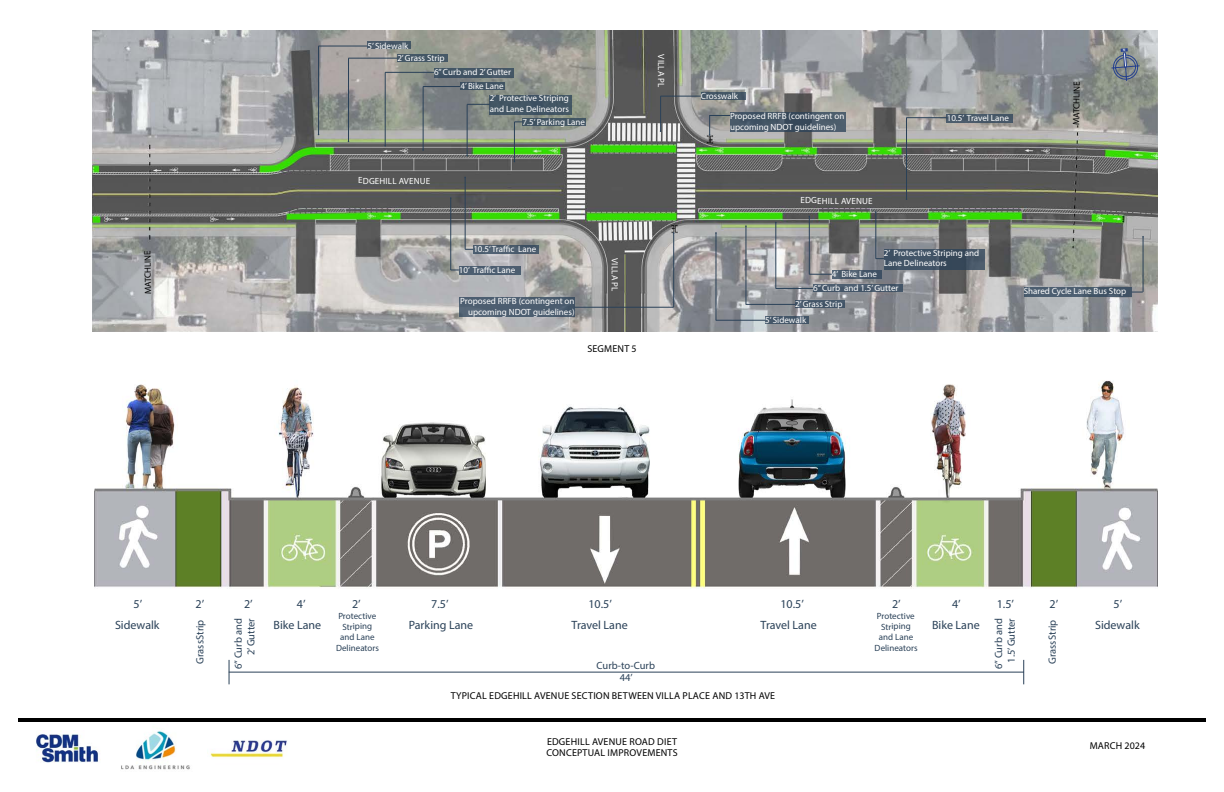
<style>
.page{position:relative;width:1224px;height:792px;background:#fff}
.page>*{position:absolute;margin:0;border:0;box-sizing:border-box;transform-origin:0 0}
.t1{font:12px "Myriad Pro";color:#2a4158}
.t2{font:10.5px/12.6px "Myriad Pro";color:#2a4158;text-align:center}
.t3{font:10px "Myriad Pro";letter-spacing:.02em;color:#000}
.t4{font:9px/10.8px "Myriad Pro";color:#fff}
.t5{font:9px/10.8px "Myriad Pro";color:#2a4158;text-align:center}
.t6{font:9px "Myriad Pro";color:#000}
</style>
<div class="page">
<img style="left:36px;top:731px;width:63px;height:32px">
<hr style="left:18px;top:718px;width:1188px;height:4px;background:#000">
<img style="left:121px;top:730px;width:69px;height:40px">
<img style="left:210px;top:740px;width:77px;height:18px">
<img style="left:92px;top:31px;width:1065px;height:301px">
<img style="left:94px;top:380px;width:1064px;height:284px">
<svg style="left:1023px;top:660px;width:1px;height:24px"></svg>
<svg style="left:229px;top:660px;width:1px;height:24px"></svg>
<hr style="left:229px;top:672px;width:795px;height:1px;background:#2a4158">
<div style="left:813px;top:284px;width:90px;height:8px;background:#48596b"></div>
<svg style="left:795px;top:300px;width:50px;height:7px"></svg>
<svg style="left:765px;top:316px;width:44px;height:7px"></svg>
<div style="left:460px;top:83px;width:45px;height:7px;background:#3f5262"></div>
<div style="left:434px;top:68px;width:80px;height:9px;background:#445766"></div>
<div style="left:397px;top:54px;width:50px;height:7px;background:#445765"></div>
<div style="left:367px;top:42px;width:44px;height:7px;background:#465867"></div>
<div style="left:523px;top:118px;width:63px;height:8px;background:#425563"></div>
<div style="left:473px;top:246px;width:66px;height:8px;background:#4e5f70"></div>
<div style="left:459px;top:266px;width:61px;height:8px;background:#4c5e70"></div>
<svg style="left:832px;top:270px;width:49px;height:9px"></svg>
<div style="left:490px;top:95px;width:82px;height:19px;background:#425563"></div>
<div style="left:884px;top:249px;width:100px;height:21px;background:linear-gradient(to right,#3f5265,#405060)"></div>
<div style="left:701px;top:92px;width:44px;height:8px;background:#445666"></div>
<div style="left:947px;top:114px;width:66px;height:8px;background:#475867"></div>
<hr style="left:876px;top:212px;width:1px;height:47px;background:#2a4158">
<hr style="left:514px;top:122px;width:1px;height:40px;background:#2a4158">
<hr style="left:465px;top:177px;width:1px;height:72px;background:#2a4158">
<hr style="left:451px;top:198px;width:1px;height:72px;background:#2a4158">
<svg style="left:809px;top:274px;width:23px;height:1px"></svg>
<hr style="left:809px;top:216px;width:1px;height:58px;background:#2a4158">
<svg style="left:468px;top:104px;width:22px;height:1px"></svg>
<hr style="left:467px;top:104px;width:1px;height:52px;background:#2a4158">
<hr style="left:660px;top:96px;width:41px;height:1px;background:#2a4158">
<hr style="left:660px;top:96px;width:1px;height:35px;background:#2a4158">
<hr style="left:906px;top:118px;width:41px;height:1px;background:#2a4158">
<hr style="left:906px;top:118px;width:1px;height:81px;background:#2a4158">
<hr style="left:776px;top:288px;width:37px;height:1px;background:#2a4158">
<hr style="left:776px;top:222px;width:1px;height:67px;background:#2a4158">
<hr style="left:746px;top:304px;width:49px;height:1px;background:#2a4158">
<hr style="left:746px;top:226px;width:1px;height:78px;background:#2a4158">
<hr style="left:716px;top:320px;width:49px;height:1px;background:#2a4158">
<hr style="left:716px;top:233px;width:1px;height:87px;background:#2a4158">
<hr style="left:423px;top:86px;width:37px;height:1px;background:#2a4158">
<hr style="left:423px;top:87px;width:1px;height:63px;background:#2a4158">
<hr style="left:385px;top:72px;width:49px;height:1px;background:#2a4158">
<hr style="left:385px;top:72px;width:1px;height:74px;background:#2a4158">
<hr style="left:348px;top:58px;width:49px;height:1px;background:#2a4158">
<hr style="left:348px;top:58px;width:1px;height:83px;background:#2a4158">
<hr style="left:318px;top:46px;width:49px;height:1px;background:#2a4158">
<hr style="left:318px;top:46px;width:1px;height:89px;background:#2a4158">
<div style="left:1024px;top:287px;width:108px;height:10px;background:#4b5d6f"></div>
<hr style="left:1143px;top:237px;width:1px;height:55px;background:#2a4158">
<svg style="left:730px;top:112px;width:116px;height:20px;fill:#485868"></svg>
<svg style="left:709px;top:115px;width:21px;height:21px"></svg>
<div style="left:459px;top:298px;width:116px;height:19px;background:#4c5e70"></div>
<hr style="left:575px;top:307px;width:98px;height:1px;background:#2a4158">
<hr style="left:674px;top:233px;width:1px;height:74px;background:#2a4158">
<svg style="left:1111px;top:48px;width:29px;height:33px"></svg>
<p class="t6" style="left:143px;top:294px;width:46px;rotate:-91deg">MATCHLINE</p>
<p class="t4" style="left:367px;top:40px;width:43px">5’ Sidewalk</p>
<p class="t4" style="left:397px;top:52px;width:49px">2’ Grass Strip</p>
<p class="t4" style="left:434px;top:66px;width:79px">6” Curb and 2’ Gutter</p>
<p class="t4" style="left:460px;top:81px;width:45px">4’ Bike Lane</p>
<p class="t4" style="left:490px;top:93px;width:81px">2’ Protective Striping and Lane Delineators</p>
<p class="t4" style="left:358px;top:175px;width:74px;rotate:1deg">EDGEHILL AVENUE</p>
<p class="t4" style="left:523px;top:116px;width:64px">7.5’ Parking Lane</p>
<p class="t4" style="left:667px;top:54px;width:35px;rotate:90deg">VILLA PL</p>
<p class="t4" style="left:473px;top:244px;width:64px">10.5’ Traffic Lane</p>
<p class="t4" style="left:459px;top:264px;width:58px">10’ Traffic Lane</p>
<p class="t4" style="left:460px;top:296px;width:116px;text-align:right">Proposed RRFB (contingent on upcoming NDOT guidelines)</p>
<p class="t4" style="left:620px;top:258px;width:35px;rotate:90deg">VILLA PL</p>
<p class="t3" style="left:587px;top:343px;width:51px">SEGMENT 5</p>
<p class="t4" style="left:701px;top:91px;width:39px">Crosswalk</p>
<p class="t4" style="left:730px;top:110px;width:116px">Proposed RRFB (contingent on upcoming NDOT guidelines)</p>
<p class="t4" style="left:947px;top:112px;width:64px">10.5’ Travel Lane</p>
<p class="t6" style="left:1071px;top:125px;width:46px;rotate:-89deg">MATCHLINE</p>
<p class="t4" style="left:801px;top:195px;width:74px;rotate:1deg">EDGEHILL AVENUE</p>
<p class="t4" style="left:884px;top:247px;width:97px">2’ Protective Striping and<br>Lane Delineators</p>
<p class="t4" style="left:832px;top:269px;width:47px">4’ Bike Lane</p>
<p class="t4" style="left:813px;top:282px;width:87px">6” Curb and 1.5’ Gutter</p>
<p class="t4" style="left:795px;top:298px;width:49px">2’ Grass Strip</p>
<p class="t4" style="left:765px;top:314px;width:43px">5’ Sidewalk</p>
<p class="t4" style="left:1024px;top:286px;width:104px">Shared Cycle Lane Bus Stop</p>
<h1 class="t1" style="left:134px;top:597px;width:10px">5’</h1>
<h1 class="t1" style="left:196px;top:597px;width:10px">2’</h1>
<h1 class="t1" style="left:244px;top:597px;width:10px">2’</h1>
<h1 class="t1" style="left:297px;top:597px;width:10px">4’</h1>
<h1 class="t1" style="left:352px;top:597px;width:10px">2’</h1>
<h1 class="t1" style="left:431px;top:597px;width:19px">7.5’</h1>
<h1 class="t1" style="left:588px;top:597px;width:25px">10.5’</h1>
<h1 class="t1" style="left:780px;top:597px;width:25px">10.5’</h1>
<h1 class="t1" style="left:892px;top:597px;width:10px">2’</h1>
<h1 class="t1" style="left:952px;top:597px;width:10px">4’</h1>
<h1 class="t1" style="left:997px;top:597px;width:19px">1.5’</h1>
<h1 class="t1" style="left:1050px;top:597px;width:10px">2’</h1>
<h1 class="t1" style="left:1114px;top:597px;width:10px">5’</h1>
<h1 class="t1" style="left:274px;top:617px;width:49px">Bike Lane</h1>
<h1 class="t1" style="left:572px;top:617px;width:58px">Travel Lane</h1>
<h1 class="t1" style="left:761px;top:617px;width:58px">Travel Lane</h1>
<h1 class="t1" style="left:932px;top:617px;width:49px">Bike Lane</h1>
<h1 class="t1" style="left:1095px;top:617px;width:46px">Sidewalk</h1>
<p class="t2" style="left:597px;top:659px;width:60px">Curb-to-Curb<br>44’</p>
<p class="t2" style="left:193px;top:664px;width:46px;rotate:-90deg">Grass Strip</p>
<p class="t5" style="left:335px;top:610px;width:44px;rotate:-1deg">Protective<br>Striping and Lane<br>Delineators</p>
<p class="t5" style="left:874px;top:610px;width:44px;rotate:-1deg">Protective<br>Striping and Lane<br>Delineators</p>
<p class="t2" style="left:232px;top:669px;width:52px;text-align:right;rotate:-90deg">6” Curb and<br>2’ Gutter</p>
<p class="t2" style="left:1046px;top:664px;width:46px;rotate:-90deg">Grass Strip</p>
<p class="t2" style="left:992px;top:669px;width:52px;rotate:-90deg">6” Curb and<br>1.5’ Gutter</p>
<h1 class="t1" style="left:115px;top:617px;width:46px">Sidewalk</h1>
<h1 class="t1" style="left:409px;top:617px;width:66px">Parking Lane</h1>
<p class="t3" style="left:451px;top:689px;width:326px">TYPICAL EDGEHILL AVENUE SECTION BETWEEN VILLA PLACE AND 13TH AVE</p>
<p class="t3" style="left:547px;top:735px;width:131px">EDGEHILL AVENUE ROAD DIET</p>
<p class="t3" style="left:546px;top:746px;width:133px">CONCEPTUAL IMPROVEMENTS</p>
<p class="t3" style="left:1090px;top:739px;width:57px">MARCH 2024</p>
</div>
